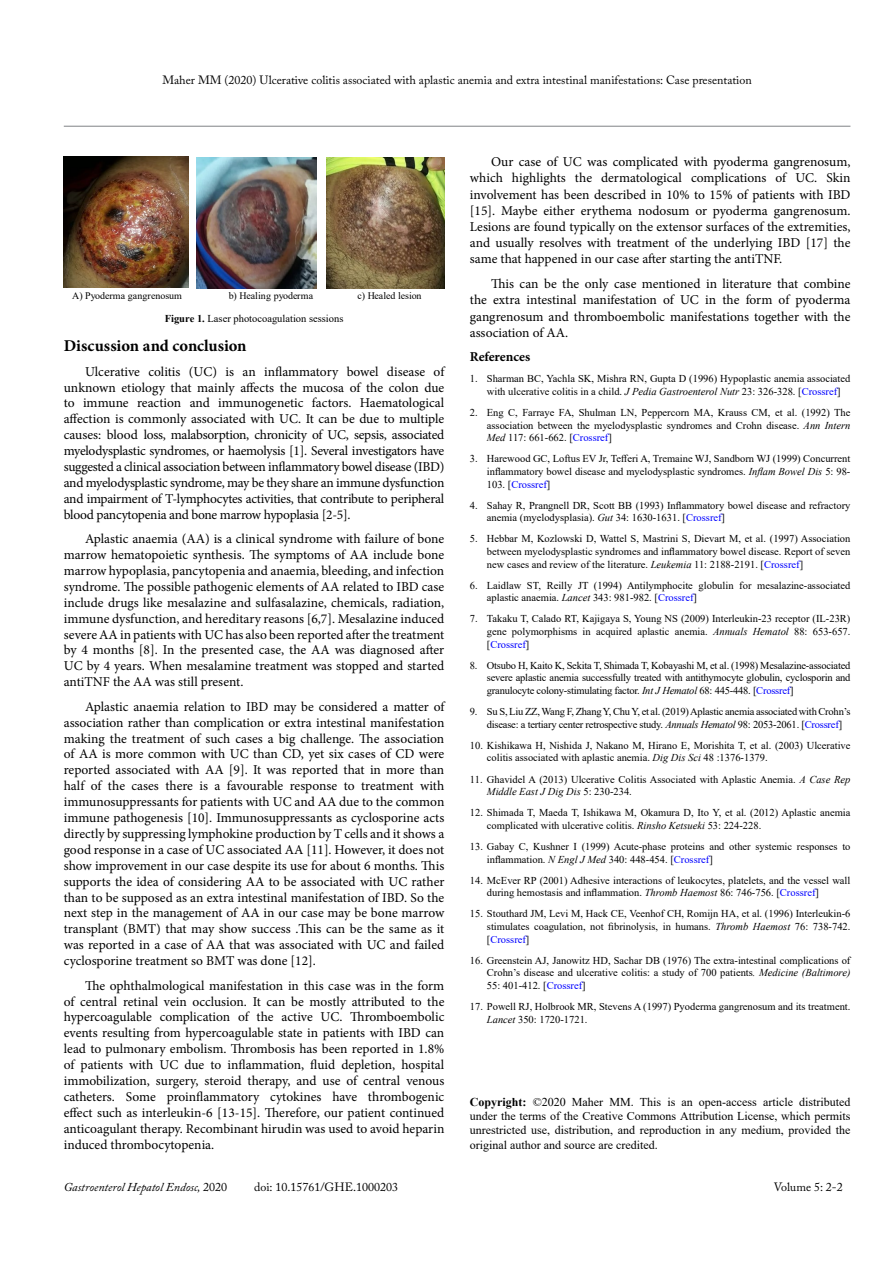
<style>
.page{position:relative;width:893px;height:1263px;background:#fff}
.page>*{position:absolute;margin:0;border:0;box-sizing:border-box;transform-origin:0 0}
.t1{font:700 16.5px "Minion Pro";letter-spacing:-.005em;color:#000}
.t2{font:13.5px/15.9px "Minion Pro";letter-spacing:-.005em;color:#000;text-align:justify}
.t3{font:700 13.5px "Minion Pro";letter-spacing:-.005em;color:#000}
.t4{font:12px/14.4px "Times New Roman";color:#000;text-align:justify}
.t5{font:12px "Adobe Caslon Pro";color:#000}
.t6{font:italic 12px "Adobe Caslon Pro";color:#000}
.t7{font:10.5px/12.6px "Times New Roman";color:#000}
.t8{font:10.5px/12.6px "Times New Roman";letter-spacing:-.02em;color:#000}
.t9{font:10.05px "Times New Roman";color:#000}
.s1{font-weight:700}
.s2{font-style:italic}
.s3{color:#00f}
.s4{font-style:normal}
</style>
<div class="page">
<hr style="left:64px;top:126px;width:786px;height:1px;background:#808285">
<img style="left:64px;top:156px;width:124px;height:132px">
<img style="left:196px;top:157px;width:121px;height:131px">
<img style="left:326px;top:158px;width:118px;height:130px">
<p class="t5" style="left:162px;top:73px;width:591px">Maher MM (2020) Ulcerative colitis associated with aplastic anemia and extra intestinal manifestations: Case presentation</p>
<p class="t9" style="left:72px;top:289px;width:111px">A) Pyoderma gangrenosum</p>
<p class="t9" style="left:229px;top:289px;width:86px">b) Healing pyoderma</p>
<p class="t9" style="left:357px;top:289px;width:66px">c) Healed lesion</p>
<p class="t7" style="left:165px;top:312px;width:180px"><span class="s1">Figure 1.</span> Laser photocoagulation sessions</p>
<p class="t1" style="left:64px;top:334px;width:184px">Discussion and conclusion</p>
<p class="t2" style="left:64px;top:363px;width:382px;text-indent:21px">Ulcerative colitis (UC) is an inflammatory bowel disease of unknown etiology that mainly affects the mucosa of the colon due to immune reaction and immunogenetic factors. Haematological affection is commonly associated with UC. It can be due to multiple causes: blood loss, malabsorption, chronicity of UC, sepsis, associated myelodysplastic syndromes, or haemolysis [1]. Several investigators have suggested a clinical association between inflammatory bowel disease (IBD) and myelodysplastic syndrome, may be they share an immune dysfunction and impairment of T-lymphocytes activities, that contribute to peripheral blood pancytopenia and bone marrow hypoplasia [2-5].</p>
<p class="t2" style="left:64px;top:531px;width:382px;text-indent:21px">Aplastic anaemia (AA) is a clinical syndrome with failure of bone marrow hematopoietic synthesis. The symptoms of AA include bone marrow hypoplasia, pancytopenia and anaemia, bleeding, and infection syndrome. The possible pathogenic elements of AA related to IBD case include drugs like mesalazine and sulfasalazine, chemicals, radiation, immune dysfunction, and hereditary reasons [6,7]. Mesalazine induced severe AA in patients with UC has also been reported after the treatment by 4 months [8]. In the presented case, the AA was diagnosed after UC by 4 years. When mesalamine treatment was stopped and started antiTNF the AA was still present.</p>
<p class="t2" style="left:64px;top:698px;width:382px;text-indent:21px">Aplastic anaemia relation to IBD may be considered a matter of association rather than complication or extra intestinal manifestation making the treatment of such cases a big challenge. The association of AA is more common with UC than CD, yet six cases of CD were reported associated with AA [9]. It was reported that in more than half of the cases there is a favourable response to treatment with immunosuppressants for patients with UC and AA due to the common immune pathogenesis [10]. Immunosuppressants as cyclosporine acts directly by suppressing lymphokine production by T cells and it shows a good response in a case of UC associated AA [11]. However, it does not show improvement in our case despite its use for about 6 months. This supports the idea of considering AA to be associated with UC rather than to be supposed as an extra intestinal manifestation of IBD. So the next step in the management of AA in our case may be bone marrow transplant (BMT) that may show success .This can be the same as it was reported in a case of AA that was associated with UC and failed cyclosporine treatment so BMT was done [12].</p>
<p class="t2" style="left:64px;top:977px;width:382px;text-indent:21px">The ophthalmological manifestation in this case was in the form of central retinal vein occlusion. It can be mostly attributed to the hypercoagulable complication of the active UC. Thromboembolic events resulting from hypercoagulable state in patients with IBD can lead to pulmonary embolism. Thrombosis has been reported in 1.8% of patients with UC due to inflammation, fluid depletion, hospital immobilization, surgery, steroid therapy, and use of central venous catheters. Some proinflammatory cytokines have thrombogenic effect such as interleukin-6 [13-15]. Therefore, our patient continued anticoagulant therapy. Recombinant hirudin was used to avoid heparin induced thrombocytopenia.</p>
<p class="t2" style="left:470px;top:154px;width:382px;text-indent:21px">Our case of UC was complicated with pyoderma gangrenosum, which highlights the dermatological complications of UC. Skin involvement has been described in 10% to 15% of patients with IBD [15]. Maybe either erythema nodosum or pyoderma gangrenosum.<br>Lesions are found typically on the extensor surfaces of the extremities, and usually resolves with treatment of the underlying IBD [17] the same that happened in our case after starting the antiTNF.</p>
<p class="t2" style="left:470px;top:276px;width:382px;text-indent:21px">This can be the only case mentioned in literature that combine the extra intestinal manifestation of UC in the form of pyoderma gangrenosum and thromboembolic manifestations together with the association of AA.</p>
<p class="t3" style="left:470px;top:348px;width:62px">References</p>
<p class="t7" style="left:487px;top:372px;width:365px;text-indent:-17px">1. Sharman BC, Yachla SK, Mishra RN, Gupta D (1996) Hypoplastic anemia associated with ulcerative colitis in a child. <span class="s2">J Pedia Gastroenterol Nutr</span> 23: 326-328. [<span class="s3">Crossref</span>]</p>
<p class="t7" style="left:487px;top:406px;width:365px;text-align:justify;text-indent:-17px">2. Eng C, Farraye FA, Shulman LN, Peppercorn MA, Krauss CM, et al. (1992) The association between the myelodysplastic syndromes and Crohn disease. <span class="s2">Ann Intern Med</span> 117: 661-662. [<span class="s3">Crossref</span>]</p>
<p class="t7" style="left:487px;top:452px;width:365px;text-align:justify;text-indent:-17px">3. Harewood GC, Loftus EV Jr, Tefferi A, Tremaine WJ, Sandborn WJ (1999) Concurrent inflammatory bowel disease and myelodysplastic syndromes. <span class="s2">Inflam Bowel Dis</span> 5: 98- 103. [<span class="s3">Crossref</span>]</p>
<p class="t7" style="left:487px;top:499px;width:365px;text-indent:-17px">4. Sahay R, Prangnell DR, Scott BB (1993) Inflammatory bowel disease and refractory anemia (myelodysplasia). <span class="s2">Gut</span> 34: 1630-1631. [<span class="s3">Crossref</span>]</p>
<p class="t7" style="left:487px;top:532px;width:365px;text-align:justify;text-indent:-17px">5. Hebbar M, Kozlowski D, Wattel S, Mastrini S, Dievart M, et al. (1997) Association between myelodysplastic syndromes and inflammatory bowel disease. Report of seven new cases and review of the literature. <span class="s2">Leukemia</span> 11: 2188-2191. [<span class="s3">Crossref</span>]</p>
<p class="t7" style="left:487px;top:579px;width:365px;text-indent:-17px">6. Laidlaw ST, Reilly JT (1994) Antilymphocite globulin for mesalazine-associated aplastic anaemia. <span class="s2">Lancet</span> 343: 981-982. [<span class="s3">Crossref</span>]</p>
<p class="t7" style="left:487px;top:612px;width:365px;text-align:justify;text-indent:-17px">7. Takaku T, Calado RT, Kajigaya S, Young NS (2009) Interleukin-23 receptor (IL-23R) gene polymorphisms in acquired aplastic anemia. <span class="s2">Annuals Hematol</span> 88: 653-657. [<span class="s3">Crossref</span>]</p>
<p class="t7" style="left:487px;top:659px;width:365px;text-align:justify;text-indent:-17px">8. Otsubo H, Kaito K, Sekita T, Shimada T, Kobayashi M, et al. (1998) Mesalazine-associated severe aplastic anemia successfully treated with antithymocyte globulin, cyclosporin and granulocyte colony-stimulating factor. <span class="s2">Int J Hematol</span> 68: 445-448. [<span class="s3">Crossref</span>]</p>
<p class="t8" style="left:487px;top:705px;width:365px;text-indent:-17px">9. Su S, Liu ZZ, Wang F, Zhang Y, Chu Y, et al. (2019) Aplastic anemia associated with Crohn’s disease: a tertiary center retrospective study. <span class="s2">Annuals Hematol</span> 98: 2053-2061. [<span class="s3">Crossref</span>]</p>
<p class="t7" style="left:487px;top:739px;width:365px;text-indent:-17px">10. Kishikawa H, Nishida J, Nakano M, Hirano E, Morishita T, et al. (2003) Ulcerative colitis associated with aplastic anemia. <span class="s2">Dig Dis Sci</span> 48 :1376-1379.</p>
<p class="t7" style="left:487px;top:772px;width:365px;text-indent:-17px">11. Ghavidel A (2013) Ulcerative Colitis Associated with Aplastic Anemia. <span class="s2">A Case Rep<br>Middle East J Dig Dis</span> 5: 230-234.</p>
<p class="t7" style="left:487px;top:806px;width:365px;text-indent:-17px">12. Shimada T, Maeda T, Ishikawa M, Okamura D, Ito Y, et al. (2012) Aplastic anemia complicated with ulcerative colitis. <span class="s2">Rinsho Ketsueki</span> 53: 224-228.</p>
<p class="t7" style="left:487px;top:840px;width:365px;text-indent:-17px">13. Gabay C, Kushner I (1999) Acute-phase proteins and other systemic responses to inflammation. <span class="s2">N Engl J Med</span> 340: 448-454. [<span class="s3">Crossref</span>]</p>
<p class="t7" style="left:487px;top:873px;width:365px;text-indent:-17px">14. McEver RP (2001) Adhesive interactions of leukocytes, platelets, and the vessel wall during hemostasis and inflammation. <span class="s2">Thromb Haemost</span> 86: 746-756. [<span class="s3">Crossref</span>]</p>
<p class="t7" style="left:487px;top:907px;width:365px;text-align:justify;text-indent:-17px">15. Stouthard JM, Levi M, Hack CE, Veenhof CH, Romijn HA, et al. (1996) Interleukin-6 stimulates coagulation, not fibrinolysis, in humans. <span class="s2">Thromb Haemost</span> 76: 738-742. [<span class="s3">Crossref</span>]</p>
<p class="t7" style="left:487px;top:953px;width:365px;text-align:justify;text-indent:-17px">16. Greenstein AJ, Janowitz HD, Sachar DB (1976) The extra-intestinal complications of Crohn’s disease and ulcerative colitis: a study of 700 patients<span class="s2">. Medicine (Baltimore)<br></span>55: 401-412. [<span class="s3">Crossref</span>]</p>
<p class="t7" style="left:487px;top:1000px;width:365px;text-indent:-17px">17. Powell RJ, Holbrook MR, Stevens A (1997) Pyoderma gangrenosum and its treatment.<br><span class="s2">Lancet</span> 350: 1720-1721.</p>
<p class="t4" style="left:470px;top:1094px;width:382px"><span class="s1">Copyright:</span> ©2020 Maher MM. This is an open-access article distributed under the terms of the Creative Commons Attribution License, which permits unrestricted use, distribution, and reproduction in any medium, provided the original author and source are credited.</p>
<p class="t6" style="left:64px;top:1180px;width:165px">Gastroenterol Hepatol Endosc, <span class="s4">2020</span></p>
<p class="t5" style="left:254px;top:1180px;width:145px">doi: 10.15761/GHE.1000203</p>
<p class="t5" style="left:774px;top:1180px;width:71px">Volume 5: 2-2</p>
</div>
